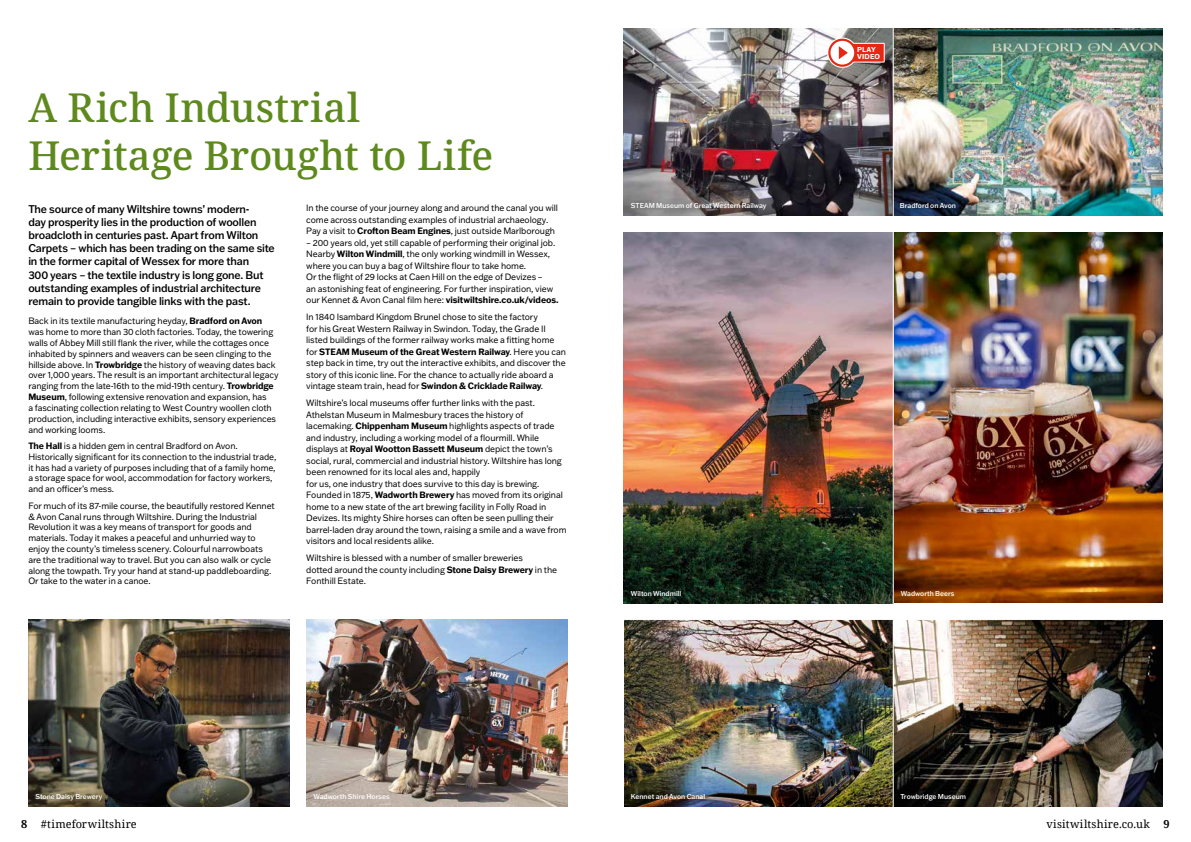
<style>
.page{position:relative;width:1191px;height:842px;background:#fff}
.page>*{position:absolute;margin:0;border:0;box-sizing:border-box;transform-origin:0 0}
.t1{font:500 40px/48px "Noto Serif";color:#5e891d}
.t2{font:500 11px/13.2px "Franklin Gothic ATF";letter-spacing:-.02em;color:#000;scale:.95 1}
.t3{font:11px "Noto Serif";letter-spacing:.025em;color:#000}
.t4{font:9px/11.5px "Franklin Gothic ATF";letter-spacing:-.01em;color:#000;scale:.95 1}
.t5{font:500 7px "Franklin Gothic ATF";color:#fff;scale:.95 1}
.t6{font:700 7px/7px "Franklin Gothic ATF";letter-spacing:.02em;color:#fff}
.s1{font-weight:700}
</style>
<div class="page">
<img style="left:624px;top:232px;width:538px;height:371px">
<img style="left:624px;top:620px;width:538px;height:186px">
<img style="left:624px;top:28px;width:268px;height:187px">
<img style="left:893px;top:28px;width:269px;height:187px">
<div style="left:828px;top:39px;width:28px;height:27px;background:#e52c19;border-radius:50%"></div>
<div style="left:827px;top:38px;width:30px;height:30px;border:3px solid #fff;border-radius:50%"></div>
<div style="left:839px;top:43px;width:45px;height:19px;background:#e52713"></div>
<div style="left:839px;top:43px;width:45px;height:20px;border:1px solid #fff"></div>
<svg style="left:829px;top:40px;width:26px;height:26px"></svg>
<div style="left:828px;top:39px;width:28px;height:28px;border:2px solid #e52713;border-radius:50%"></div>
<svg style="left:839px;top:46px;width:9px;height:13px"></svg>
<img style="left:306px;top:619px;width:261px;height:187px">
<hr style="left:892px;top:23px;width:1px;height:784px;background:#fff">
<img style="left:28px;top:619px;width:261px;height:187px">
<h1 class="t1" style="left:28px;top:84px;width:466px">A Rich Industrial<br>Heritage Brought to Life</h1>
<p class="t4" style="left:306px;top:202px;width:266px">In the course of your journey along and around the canal you will come across outstanding examples of industrial archaeology.<br>Pay a visit to <span class="s1">Crofton Beam Engines</span>, just outside Marlborough</p>
<p class="t4" style="left:306px;top:236px;width:267px">– 200 years old, yet still capable of performing their original job.<br>Nearby <span class="s1">Wilton Windmill</span>, the only working windmill in Wessex, where you can buy a bag of Wiltshire flour to take home.<br>Or the flight of 29 locks at Caen Hill on the edge of Devizes –<br>an astonishing feat of engineering. For further inspiration, view our Kennet &amp; Avon Canal film here: <span class="s1">visitwiltshire.co.uk/videos.</span></p>
<p class="t4" style="left:306px;top:311px;width:275px">In 1840 Isambard Kingdom Brunel chose to site the factory<br>for his Great Western Railway in Swindon. Today, the Grade II listed buildings of the former railway works make a fitting home for <span class="s1">STEAM Museum of the Great Western Railway</span>. Here you can step back in time, try out the interactive exhibits, and discover the story of this iconic line. For the chance to actually ride aboard a vintage steam train, head for <span class="s1">Swindon &amp; Cricklade Railway</span>.</p>
<p class="t4" style="left:306px;top:397px;width:275px">Wiltshire’s local museums offer further links with the past.<br>Athelstan Museum in Malmesbury traces the history of lacemaking. <span class="s1">Chippenham Museum</span> highlights aspects of trade and industry, including a working model of a flourmill. While displays at <span class="s1">Royal Wootton Bassett Museum</span> depict the town’s social, rural, commercial and industrial history. Wiltshire has long been renowned for its local ales and, happily<br>for us, one industry that does survive to this day is brewing.<br>Founded in 1875, <span class="s1">Wadworth Brewery</span> has moved from its original home to a new state of the art brewing facility in Folly Road in Devizes. Its mighty Shire horses can often be seen pulling their barrel-laden dray around the town, raising a smile and a wave from visitors and local residents alike.</p>
<p class="t4" style="left:306px;top:552px;width:266px">Wiltshire is blessed with a number of smaller breweries<br>dotted around the county including <span class="s1">Stone Daisy Brewery</span> in the<br>Fonthill Estate.</p>
<p class="t2" style="left:28px;top:202px;width:261px">The source of many Wiltshire towns’ modern-<br>day prosperity lies in the production of woollen broadcloth in centuries past. Apart from Wilton Carpets – which has been trading on the same site in the former capital of Wessex for more than<br>300 years – the textile industry is long gone. But outstanding examples of industrial architecture remain to provide tangible links with the past.</p>
<p class="t4" style="left:28px;top:316px;width:265px;line-height:10.8px">Back in its textile manufacturing heyday, <span class="s1">Bradford on Avon </span>was home to more than 30 cloth factories. Today, the towering walls of Abbey Mill still flank the river, while the cottages once inhabited by spinners and weavers can be seen clinging to the hillside above. In <span class="s1">Trowbridge</span> the history of weaving dates back over 1,000 years. The result is an important architectural legacy ranging from the late-16th to the mid-19th century. <span class="s1">Trowbridge Museum</span>, following extensive renovation and expansion, has<br>a fascinating collection relating to West Country woollen cloth production, including interactive exhibits, sensory experiences and working looms.</p>
<p class="t4" style="left:28px;top:440px;width:263px;line-height:10.8px"><span class="s1">The Hall</span> is a hidden gem in central Bradford on Avon.<br>Historically significant for its connection to the industrial trade, it has had a variety of purposes including that of a family home, a storage space for wool, accommodation for factory workers, and an officer’s mess.</p>
<p class="t4" style="left:28px;top:500px;width:261px;line-height:10.8px">For much of its 87-mile course, the beautifully restored Kennet &amp; Avon Canal runs through Wiltshire. During the Industrial Revolution it was a key means of transport for goods and materials. Today it makes a peaceful and unhurried way to enjoy the county’s timeless scenery. Colourful narrowboats are the traditional way to travel. But you can also walk or cycle along the towpath. Try your hand at stand-up paddleboarding.<br>Or take to the water in a canoe.</p>
<p class="t6" style="left:857px;top:46px;width:24px">PLAY<br>VIDEO</p>
<p class="t5" style="left:631px;top:201px;width:144px">STEAM Museum of Great Western Railway</p>
<p class="t5" style="left:900px;top:201px;width:61px">Bradford on Avon</p>
<p class="t5" style="left:631px;top:589px;width:55px">Wilton Windmill</p>
<p class="t5" style="left:900px;top:589px;width:58px">Wadworth Beers</p>
<p class="t5" style="left:35px;top:792px;width:72px">Stone Daisy Brewery</p>
<p class="t5" style="left:631px;top:792px;width:80px">Kennet and Avon Canal</p>
<p class="t5" style="left:313px;top:792px;width:82px">Wadworth Shire Horses</p>
<p class="t5" style="left:900px;top:792px;width:71px">Trowbridge Museum</p>
<p class="t3" style="left:21px;top:816px;width:117px"><span class="s1">8</span> #timeforwiltshire</p>
<p class="t3" style="left:1046px;top:816px;width:125px">visitwiltshire.co.uk <span class="s1">9</span></p>
</div>
